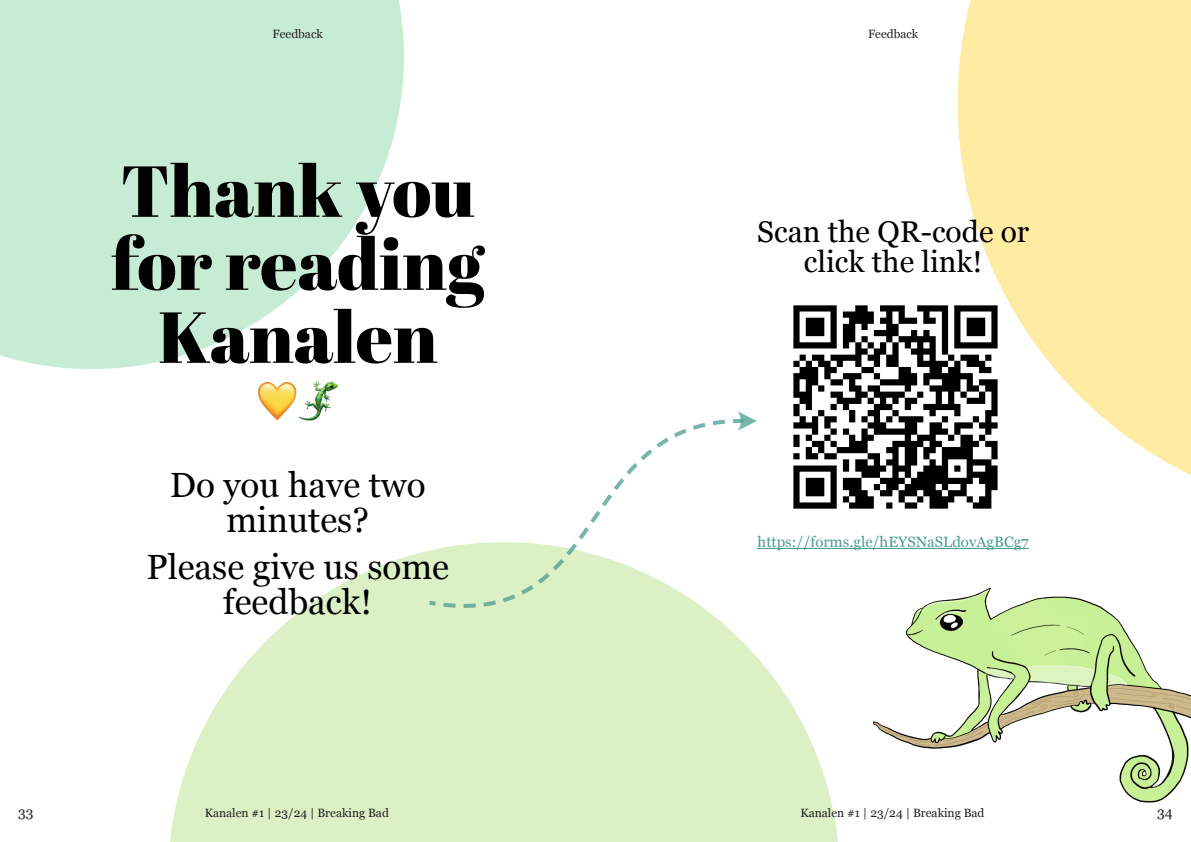
<style>
.page{position:relative;width:1191px;height:842px;background:#fff}
.page>*{position:absolute;margin:0;border:0;box-sizing:border-box;transform-origin:0 0}
.t1{font:72px/73px "Abril Fatface";color:#000;text-align:center}
.t2{font:35px/35px "Georgia";color:#000;text-align:center}
.t3{font:30px/30px "Georgia";color:#000;text-align:center}
.t4{font:15px "Georgia";color:#4d9d90}
.t5{font:14px "Georgia";color:#231f20}
.t6{font:12px "Georgia";color:#231f20}
</style>
<div class="page">
<svg style="left:0;top:0;width:404px;height:369px;background:#cfeedb"></svg>
<svg style="left:170px;top:550px;width:668px;height:292px;fill:#dcf0c5"></svg>
<svg style="left:957px;top:0;width:234px;height:475px;fill:#ffeba2"></svg>
<img style="left:873px;top:548px;width:318px;height:255px">
<img style="left:259px;top:381px;width:78px;height:40px">
<hr style="left:757px;top:548px;width:271px;height:1px;background:#4d9d90">
<img style="left:793px;top:297px;width:212px;height:212px">
<svg style="left:737px;top:411px;width:20px;height:17px"></svg>
<svg style="left:429px;top:419px;width:314px;height:189px"></svg>
<p class="t6" style="left:272px;top:29px;width:52px">Feedback</p>
<h1 class="t1" style="left:111px;top:153px;width:374px">Thank you for reading<br>Kanalen</h1>
<h2 class="t2" style="left:170px;top:470px;width:257px">Do you have two minutes?</h2>
<h2 class="t2" style="left:146px;top:552px;width:304px">Please give us some feedback!</h2>
<p class="t6" style="left:868px;top:28px;width:52px">Feedback</p>
<h3 class="t3" style="left:757px;top:219px;width:273px">Scan the QR-code or click the link!</h3>
<p class="t4" style="left:757px;top:535px;width:273px">https://forms.gle/hEYSNaSLdovAgBCg7</p>
<p class="t5" style="left:18px;top:806px;width:17px">33</p>
<p class="t6" style="left:205px;top:808px;width:186px">Kanalen #1 | 23/24 | Breaking Bad</p>
<p class="t6" style="left:800px;top:808px;width:186px">Kanalen #1 | 23/24 | Breaking Bad</p>
<p class="t5" style="left:1157px;top:806px;width:17px">34</p>
</div>
